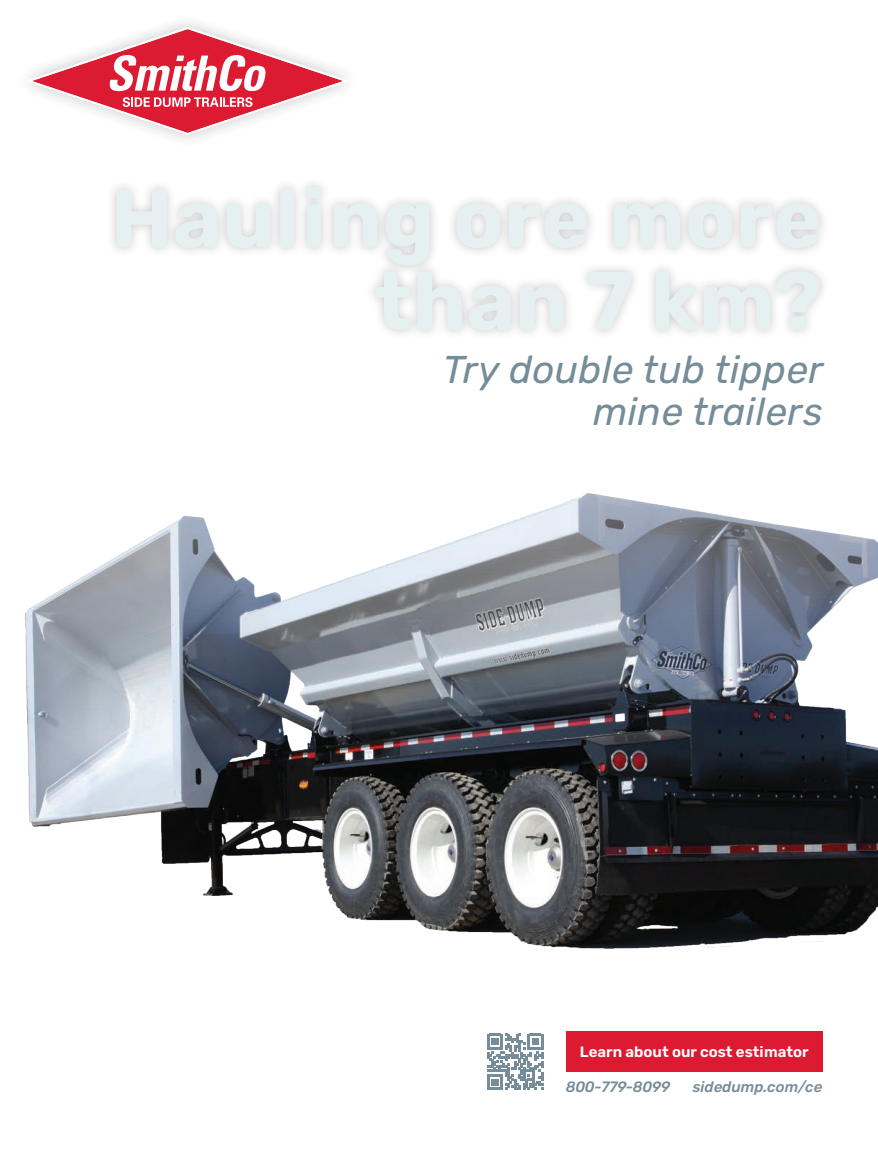
<style>
.page{position:relative;width:878px;height:1161px;background:#fff}
.page>*{position:absolute;margin:0;border:0;box-sizing:border-box;transform-origin:0 0}
.t1{font:700 82.5px/82.5px "Rubik";letter-spacing:.005em;color:#e7f0f1;text-align:right}
.t2{font:italic 38.7px/42.6px "Rubik";letter-spacing:.01em;color:#758c99;text-align:right}
.t3{font:600 15px "Rubik";color:#fff}
.t4{font:italic 500 15px "Rubik";color:#758c99}
.t5{font:italic 500 15px "Rubik";letter-spacing:-.02em;color:#758c99}
</style>
<div class="page">
<img style="left:25px;top:493px;width:853px;height:550px">
<div style="left:566px;top:1031px;width:256px;height:40px;background:#dc1a32"></div>
<svg style="left:487px;top:1034px;width:56px;height:56px"></svg>
<div style="left:106px;top:176px;width:724px;height:165px;background:#231f20;opacity:.25"></div>
<svg style="left:29px;top:27px;width:317px;height:108px"></svg>
<h1 class="t1" style="left:111px;top:180px;width:713px">Hauling ore more than 7 km?</h1>
<p class="t2" style="left:443px;top:349px;width:382px">Try double tub tipper mine trailers</p>
<p class="t3" style="left:580px;top:1043px;width:230px">Learn about our cost estimator</p>
<p class="t5" style="left:566px;top:1078px;width:106px">800-779-8099</p>
<p class="t4" style="left:692px;top:1078px;width:131px">sidedump.com/ce</p>
</div>
